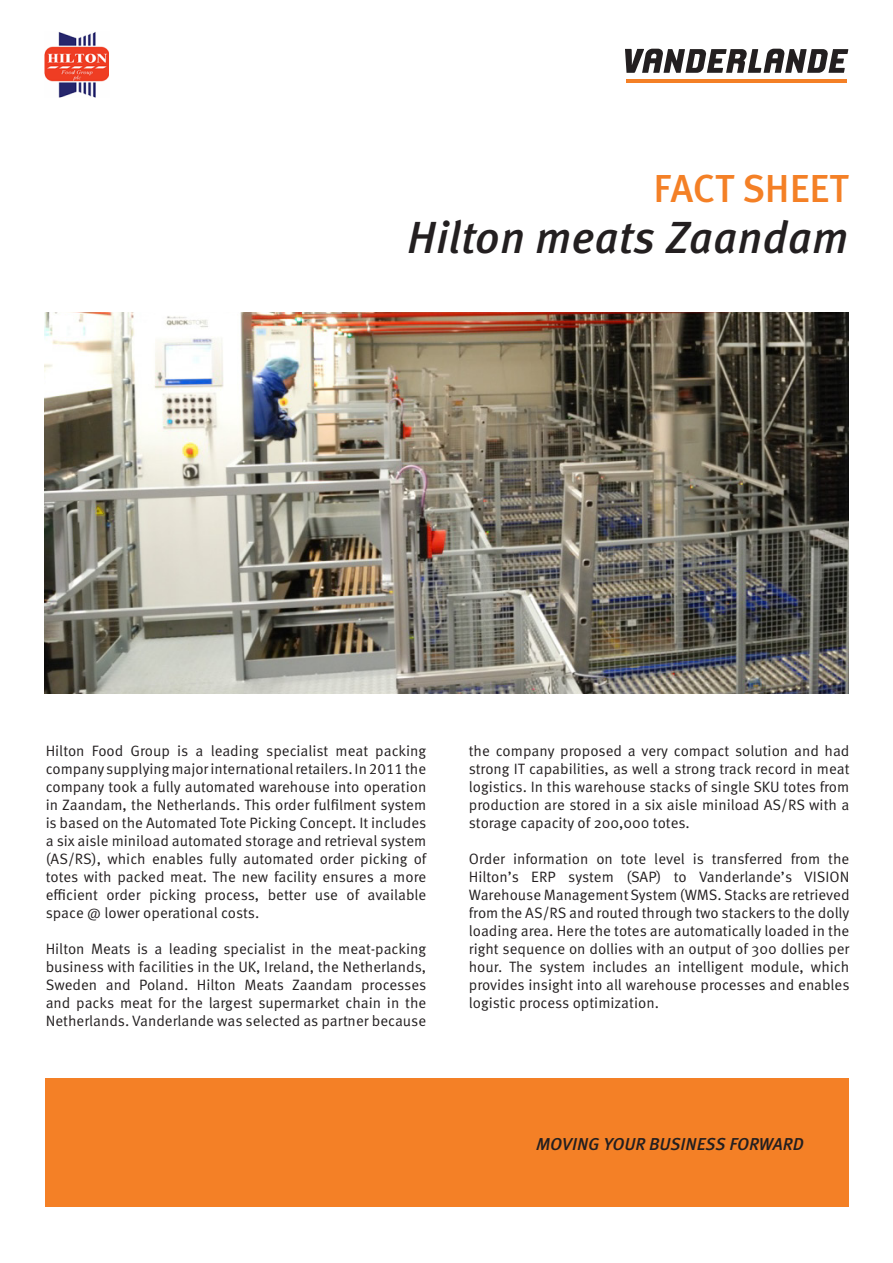
<style>
.page{position:relative;width:893px;height:1263px;background:#fff}
.page>*{position:absolute;margin:0;border:0;box-sizing:border-box;transform-origin:0 0}
.t1{font:italic 500 45px "Meta Pro";color:#231f20}
.t2{font:500 39px "Meta Pro";letter-spacing:-.005em;color:#f48026}
.t3{font:italic 500 17.25px "Meta Pro";color:#231f20}
._03_Platte_tekst{font:15px/18px "Meta Pro Norm";color:#231f20;text-align:justify}
</style>
<div class="page">
<hr style="left:626px;top:80px;width:221px;height:3px;background:#f48026">
<svg style="left:625px;top:49px;width:223px;height:24px"></svg>
<div style="left:45px;top:1078px;width:804px;height:128px;background:#f48026"></div>
<img style="left:45px;top:313px;width:803px;height:380px">
<img style="left:44px;top:32px;width:65px;height:66px">
<p class="t2" style="left:653px;top:158px;width:196px">FACT SHEET</p>
<p class="t1" style="left:407px;top:202px;width:443px">Hilton meats Zaandam</p>
<p class="_03_Platte_tekst" style="left:46px;top:741px;width:382px">Hilton Food Group is a leading specialist meat packing company supplying major international retailers. In 2011 the company took a fully automated warehouse into operation in Zaandam, the Netherlands. This order fulfilment system is based on the Automated Tote Picking Concept. It includes a six aisle miniload automated storage and retrieval system (AS/RS), which enables fully automated order picking of totes with packed meat. The new facility ensures a more efficient order picking process, better use of available space @ lower operational costs.</p>
<p class="_03_Platte_tekst" style="left:46px;top:939px;width:382px">Hilton Meats is a leading specialist in the meat-packing business with facilities in the UK, Ireland, the Netherlands, Sweden and Poland. Hilton Meats Zaandam processes and packs meat for the largest supermarket chain in the Netherlands. Vanderlande was selected as partner because</p>
<p class="_03_Platte_tekst" style="left:469px;top:741px;width:382px">the company proposed a very compact solution and had strong IT capabilities, as well a strong track record in meat logistics. In this warehouse stacks of single SKU totes from production are stored in a six aisle miniload AS/RS with a storage capacity of 200,000 totes.</p>
<p class="_03_Platte_tekst" style="left:469px;top:849px;width:382px">Order information on tote level is transferred from the Hilton’s ERP system (SAP) to Vanderlande’s VISION Warehouse Management System (WMS. Stacks are retrieved from the AS/RS and routed through two stackers to the dolly loading area. Here the totes are automatically loaded in the right sequence on dollies with an output of 300 dollies per hour. The system includes an intelligent module, which provides insight into all warehouse processes and enables logistic process optimization.</p>
<p class="t3" style="left:536px;top:1131px;width:269px">MOVING YOUR BUSINESS FORWARD</p>
</div>
